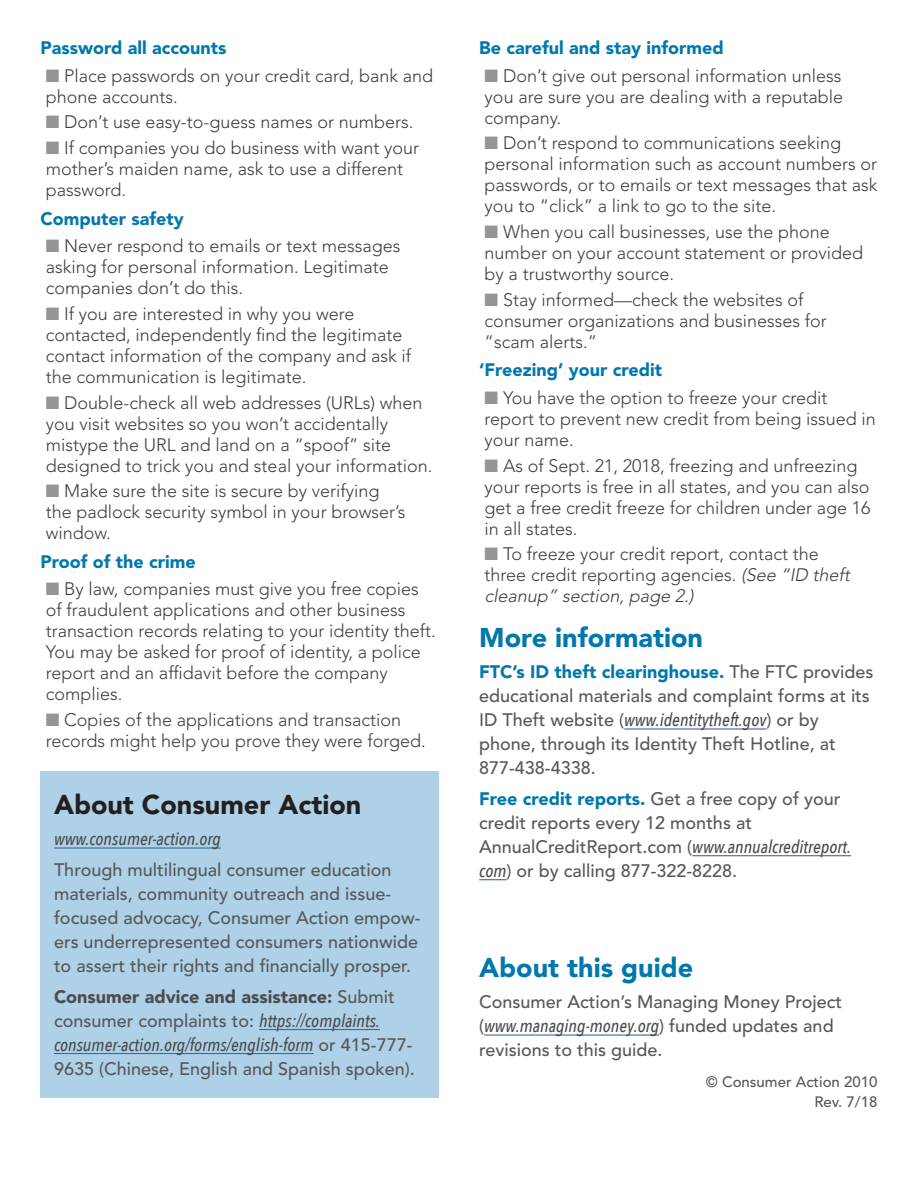
<style>
.page{position:relative;width:918px;height:1188px;background:#fff}
.page>*{position:absolute;margin:0;border:0;box-sizing:border-box;transform-origin:0 0}
.Subheads{font:900 27px "Avenir LT Std";color:#0078ae}
.Text{font:900 27px "Avenir LT Std";color:#231f20}
.Bullets2{font:300 18px/21px "Avenir LT Std";color:#3e3e3f}
.Text-2{font:500 18px/24px "Avenir LT Std";color:#57585a}
.Text-3{font:900 18px "Avenir LT Std";color:#0078ae}
.Text-4{font:italic 500 18px "Avenir Next Condensed";color:#4b4c4d}
.Text-5{font:500 15px "Avenir LT Std";color:#57585a}
.s1{color:#939598}
.s2{font-weight:900;color:#4b4c4d}
.s3{font-family:"Avenir Next Condensed";font-style:italic;color:#4b4c4d}
.s4{font-style:italic}
.s5{font-weight:900;color:#0078ae}
</style>
<div class="page">
<div style="left:40px;top:771px;width:399px;height:326px;background:#aed1e7"></div>
<hr style="left:54px;top:847px;width:167px;height:2px;background:#3c6a9d">
<hr style="left:259px;top:1029px;width:121px;height:1px;background:#3c6a9d">
<hr style="left:54px;top:1053px;width:260px;height:1px;background:#3c6a9d">
<hr style="left:484px;top:1034px;width:175px;height:2px;background:#3c6a9d">
<hr style="left:624px;top:728px;width:143px;height:2px;background:#3c6a9d">
<hr style="left:692px;top:855px;width:159px;height:1px;background:#3c6a9d">
<svg style="left:479px;top:879px;width:28px;height:1px"></svg>
<p class="Text-3" style="left:40px;top:37px;width:187px">Password all accounts</p>
<p class="Bullets2" style="left:46px;top:65px;width:389px"><span class="s1">■</span> Place passwords on your credit card, bank and phone accounts.</p>
<p class="Bullets2" style="left:46px;top:112px;width:369px"><span class="s1">■</span> Don’t use easy-to-guess names or numbers.</p>
<p class="Bullets2" style="left:46px;top:137px;width:375px"><span class="s1">■</span> If companies you do business with want your mother’s maiden name, ask to use a different password.</p>
<p class="Text-3" style="left:40px;top:207px;width:145px">Computer safety</p>
<p class="Bullets2" style="left:46px;top:236px;width:356px"><span class="s1">■</span> Never respond to emails or text messages asking for personal information. Legitimate companies don’t do this.</p>
<p class="Bullets2" style="left:46px;top:303px;width:367px"><span class="s1">■</span> If you are interested in why you were contacted, independently find the legitimate contact information of the company and ask if the communication is legitimate.</p>
<p class="Bullets2" style="left:46px;top:392px;width:388px"><span class="s1">■</span> Double-check all web addresses (URLs) when you visit websites so you won’t accidentally mistype the URL and land on a “spoof” site designed to trick you and steal your information.</p>
<p class="Bullets2" style="left:46px;top:481px;width:361px"><span class="s1">■</span> Make sure the site is secure by verifying the padlock security symbol in your browser’s window.</p>
<p class="Text-3" style="left:40px;top:551px;width:157px">Proof of the crime</p>
<p class="Bullets2" style="left:46px;top:579px;width:391px"><span class="s1">■</span> By law, companies must give you free copies of fraudulent applications and other business transaction records relating to your identity theft.<br>You may be asked for proof of identity, a police report and an affidavit before the company complies.</p>
<p class="Bullets2" style="left:46px;top:709px;width:381px"><span class="s1">■</span> Copies of the applications and transaction records might help you prove they were forged.</p>
<p class="Text" style="left:54px;top:789px;width:309px">About Consumer Action</p>
<p class="Text-4" style="left:54px;top:828px;width:168px">www.consumer-action.org</p>
<p class="Text-2" style="left:54px;top:858px;width:368px">Through multilingual consumer education materials, community outreach and issue&shy;focused advocacy, Consumer Action empow&shy;ers underrepresented consumers nationwide to assert their rights and financially prosper.</p>
<p class="Text-2" style="left:54px;top:985px;width:362px"><span class="s2">Consumer advice and assistance:</span> Submit consumer complaints to: <span class="s3">https://complaints. consumer-action.org/forms/english-form</span> or 415-777- 9635 (Chinese, English and Spanish spoken).</p>
<p class="Text-3" style="left:479px;top:37px;width:246px">Be careful and stay informed</p>
<p class="Bullets2" style="left:485px;top:65px;width:360px;text-align:justify"><span class="s1">■</span> Don’t give out personal information unless you are sure you are dealing with a reputable company.</p>
<p class="Bullets2" style="left:485px;top:133px;width:394px"><span class="s1">■</span> Don’t respond to communications seeking personal information such as account numbers or passwords, or to emails or text messages that ask you to “click” a link to go to the site.</p>
<p class="Bullets2" style="left:485px;top:221px;width:380px"><span class="s1">■</span> When you call businesses, use the phone number on your account statement or provided by a trustworthy source.</p>
<p class="Bullets2" style="left:485px;top:289px;width:344px"><span class="s1">■</span> Stay informed—check the websites of consumer organizations and businesses for “scam alerts.”</p>
<p class="Text-3" style="left:479px;top:359px;width:185px">‘Freezing’ your credit</p>
<p class="Bullets2" style="left:485px;top:387px;width:393px"><span class="s1">■</span> You have the option to freeze your credit report to prevent new credit from being issued in your name.</p>
<p class="Bullets2" style="left:485px;top:455px;width:387px"><span class="s1">■</span> As of Sept. 21, 2018, freezing and unfreezing your reports is free in all states, and you can also get a free credit freeze for children under age 16 in all states.</p>
<p class="Bullets2" style="left:485px;top:544px;width:370px"><span class="s1">■</span> To freeze your credit report, contact the three credit reporting agencies. <span class="s4">(See “ID theft cleanup” section,page 2.)</span></p>
<p class="Subheads" style="left:479px;top:622px;width:225px">More information</p>
<p class="Text-2" style="left:479px;top:660px;width:396px"><span class="s5">FTC’s ID theft clearinghouse.</span> The FTC provides educational materials and complaint forms at its ID Theft website (<span class="s3">www.identitytheft.gov</span>) or by phone, through its Identity Theft Hotline, at 877-438-4338.</p>
<p class="Text-2" style="left:479px;top:787px;width:373px"><span class="s5">Free credit reports.</span> Get a free copy of your credit reports every 12 months at AnnualCreditReport.com (<span class="s3">www.annualcreditreport. com</span>) or by calling 877-322-8228.</p>
<p class="Subheads" style="left:479px;top:952px;width:216px">About this guide</p>
<p class="Text-2" style="left:479px;top:990px;width:364px">Consumer Action’s Managing Money Project (<span class="s3">www.managing-money.org</span>) funded updates and revisions to this guide.</p>
<p class="Text-5" style="left:706px;top:1073px;width:173px">© Consumer Action 2010</p>
<p class="Text-5" style="left:814px;top:1093px;width:65px">Rev. 7/18</p>
</div>
